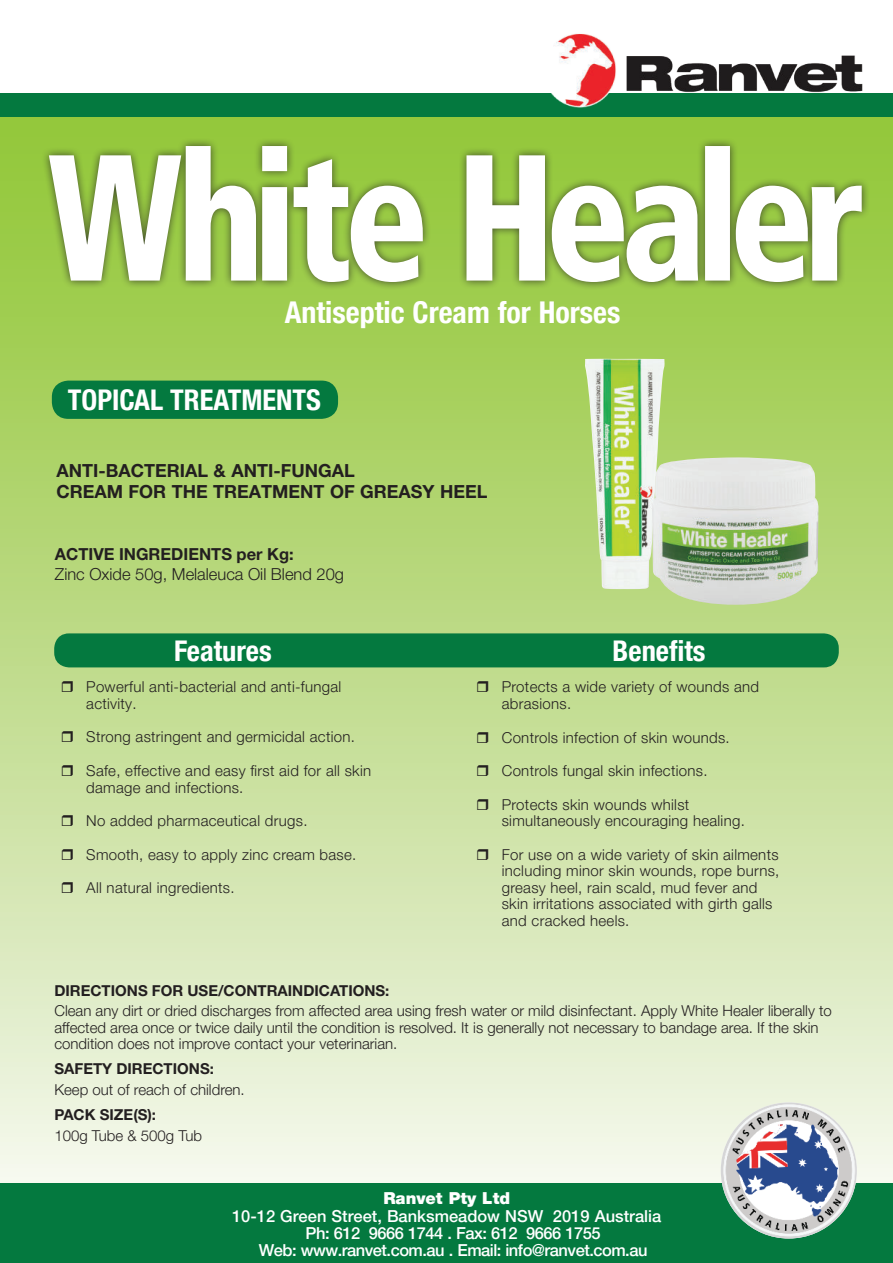
<style>
.page{position:relative;width:893px;height:1263px;background:#fff}
.page>*{position:absolute;margin:0;border:0;box-sizing:border-box;transform-origin:0 0}
.t1{font:700 condensed 30px "Helvetica Neue LT Pro";color:#fff}
.t2{font:700 condensed 28.5px "Helvetica Neue LT Pro";color:#fff}
.t3{font:700 18px/21px "Helvetica Neue LT Pro";color:#231f20}
.t4{font:500 16.5px "Helvetica Neue LT Pro";letter-spacing:-.03em;color:#fff}
.t5{font:500 16.5px "Helvetica Neue LT Pro";color:#fff}
.t6{font:300 16.5px "Helvetica Neue LT Pro";color:#231f20}
.t7{font:700 16.5px "Helvetica Neue LT Pro";color:#231f20}
.t8{font:900 16.5px "Helvetica Neue LT Pro";color:#fff}
.t9{font:300 15px/16.5px "Helvetica Neue LT Pro";letter-spacing:.02em;color:#231f20}
.t10{font:300 15px/16.5px "Helvetica Neue LT Pro";color:#231f20}
.t11{font:700 15px "Helvetica Neue LT Pro";color:#231f20}
</style>
<div class="page">
<div style="left:0;top:105px;width:893px;height:1124px;background:linear-gradient(to bottom,#8dc42e,#f4f6ef)"></div>
<div style="left:41px;top:137px;width:829px;height:153px;background:#231f20;opacity:.75"></div>
<svg style="left:49px;top:146px;width:813px;height:136px"></svg>
<div style="left:0;top:1184px;width:893px;height:79px;background:#04793f"></div>
<div style="left:0;top:94px;width:893px;height:23px;background:#04793f"></div>
<div style="left:52px;top:381px;width:286px;height:38px;background:#04793f;border-radius:17px"></div>
<div style="left:54px;top:633px;width:785px;height:34px;background:#04793f;border-radius:15px"></div>
<img style="left:585px;top:359px;width:80px;height:230px">
<img style="left:652px;top:457px;width:166px;height:148px">
<img style="left:721px;top:1102px;width:136px;height:136px;border-radius:68px">
<img style="left:507px;top:33px;width:386px;height:75px">
<svg style="left:62px;top:681px;width:11px;height:11px"></svg>
<svg style="left:62px;top:731px;width:11px;height:11px"></svg>
<svg style="left:62px;top:765px;width:11px;height:11px"></svg>
<svg style="left:62px;top:815px;width:11px;height:11px"></svg>
<svg style="left:62px;top:848px;width:11px;height:11px"></svg>
<svg style="left:62px;top:882px;width:11px;height:11px"></svg>
<svg style="left:478px;top:681px;width:10px;height:11px"></svg>
<svg style="left:478px;top:731px;width:10px;height:11px"></svg>
<svg style="left:478px;top:765px;width:10px;height:11px"></svg>
<svg style="left:478px;top:798px;width:10px;height:11px"></svg>
<svg style="left:478px;top:848px;width:10px;height:11px"></svg>
<h1 class="t1" style="left:285px;top:302px;width:337px">Antiseptic Cream for Horses</h1>
<h2 class="t2" style="left:68px;top:389px;width:255px">TOPICAL TREATMENTS</h2>
<p class="t3" style="left:56px;top:462px;width:433px">ANTI-BACTERIAL &amp; ANTI-FUNGAL<br>CREAM FOR THE TREATMENT OF GREASY HEEL</p>
<p class="t7" style="left:55px;top:548px;width:240px">ACTIVE INGREDIENTS per Kg:</p>
<p class="t6" style="left:55px;top:568px;width:291px">Zinc Oxide 50g, Melaleuca Oil Blend 20g</p>
<h2 class="t2" style="left:174px;top:633px;width:99px">Features</h2>
<h2 class="t2" style="left:613px;top:633px;width:94px">Benefits</h2>
<p class="t9" style="left:86px;top:680px;width:257px">Powerful anti-bacterial and anti-fungal activity.</p>
<p class="t9" style="left:86px;top:730px;width:270px">Strong astringent and germicidal action.</p>
<p class="t9" style="left:86px;top:762px;width:286px">Safe, effective and easy first aid for all skin damage and infections.</p>
<p class="t9" style="left:86px;top:814px;width:223px">No added pharmaceutical drugs.</p>
<p class="t9" style="left:86px;top:847px;width:272px">Smooth, easy to apply zinc cream base.</p>
<p class="t9" style="left:86px;top:881px;width:150px">All natural ingredients.</p>
<p class="t9" style="left:502px;top:680px;width:259px">Protects a wide variety of wounds and abrasions.</p>
<p class="t9" style="left:502px;top:729px;width:229px">Controls infection of skin wounds.</p>
<p class="t9" style="left:502px;top:762px;width:207px">Controls fungal skin infections.</p>
<p class="t9" style="left:502px;top:796px;width:245px">Protects skin wounds whilst simultaneously encouraging healing.</p>
<p class="t9" style="left:502px;top:846px;width:279px">For use on a wide variety of skin ailments including minor skin wounds, rope burns, greasy heel, rain scald, mud fever and skin irritations associated with girth galls and cracked heels.</p>
<p class="t11" style="left:54px;top:985px;width:336px">DIRECTIONS FOR USE/CONTRAINDICATIONS:</p>
<p class="t10" style="left:54px;top:1004px;width:779px">Clean any dirt or dried discharges from affected area using fresh water or mild disinfectant. Apply White Healer liberally to affected area once or twice daily until the condition is resolved. It is generally not necessary to bandage area. If the skin condition does not improve contact your veterinarian.</p>
<p class="t11" style="left:54px;top:1063px;width:161px">SAFETY DIRECTIONS:</p>
<p class="t10" style="left:54px;top:1083px;width:192px">Keep out of reach of children.</p>
<p class="t11" style="left:54px;top:1109px;width:103px">PACK SIZE(S):</p>
<p class="t10" style="left:54px;top:1129px;width:149px">100g Tube &amp; 500g Tub</p>
<p class="t8" style="left:383px;top:1192px;width:128px">Ranvet Pty Ltd</p>
<p class="t5" style="left:232px;top:1209px;width:431px">10-12 Green Street, Banksmeadow NSW 2019 Australia</p>
<p class="t4" style="left:306px;top:1227px;width:297px">Ph: 612 9666 1744 . Fax: 612 9666 1755</p>
<p class="t4" style="left:259px;top:1244px;width:390px">Web: www.ranvet.com.au . Email: info@ranvet.com.au</p>
</div>
